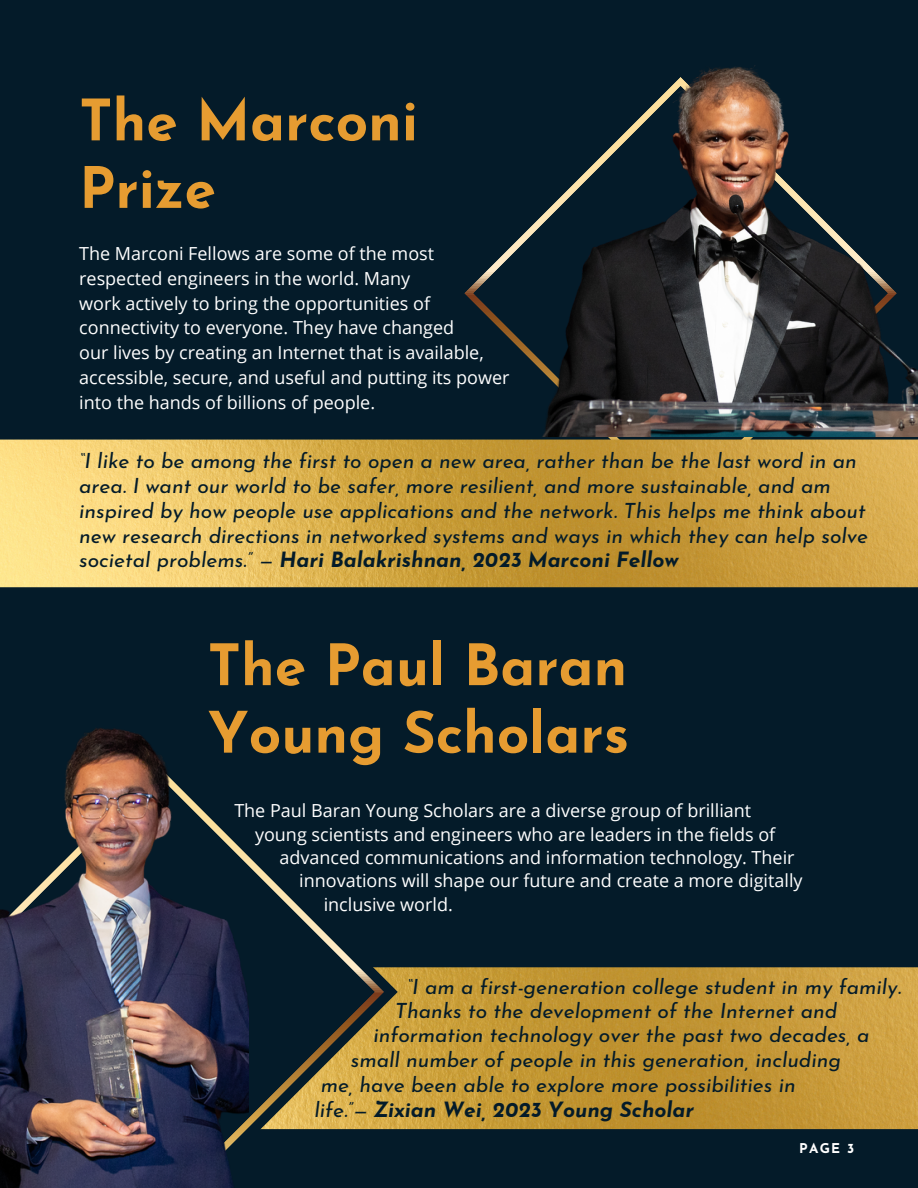
<style>
.page{position:relative;width:918px;height:1188px;background:#041b29}
.page>*{position:absolute;margin:0;border:0;box-sizing:border-box;transform-origin:0 0}
.t1{font:700 56.85px/67.5px "Josefin Sans";color:#e69c31}
.t2{font:italic 21px/24.8px "Josefin Sans";color:#041b29}
.t3{font:18px/24.8px "Open Sans";color:#fff}
.t4{font:700 13.5px "Josefin Sans";color:#fff}
.s1{font-weight:700}
</style>
<div class="page">
<img style="left:397px;top:967px;width:521px;height:162px">
<svg style="left:384px;top:967px;width:13px;height:163px;background:#bf9b41"></svg>
<svg style="left:248px;top:856px;width:136px;height:274px"></svg>
<img style="left:0;top:728px;width:248px;height:460px">
<img style="left:464px;top:65px;width:454px;height:372px">
<img style="left:0;top:440px;width:918px;height:147px">
<h1 class="t1" style="left:79px;top:92px;width:340px">The Marconi<br>Prize</h1>
<h3 class="t3" style="left:79px;top:241px;width:432px">The Marconi Fellows are some of the most respected engineers in the world. Many<br>work actively to bring the opportunities of connectivity to everyone. They have changed<br>our lives by creating an Internet that is available, accessible, secure, and useful and putting its power into the hands of billions of people.</h3>
<p class="t2" style="left:79px;top:451px;width:790px">“I like to be among the first to open a new area, rather than be the last word in an area. I want our world to be safer, more resilient, and more sustainable, and am inspired by how people use applications and the network. This helps me think about new research directions in networked systems and ways in which they can help solve societal problems.” — <span class="s1">Hari Balakrishnan, 2023 Marconi Fellow</span></p>
<p class="t1" style="left:208px;top:637px;width:423px">The Paul Baran<br>Young Scholars</p>
<p class="t3" style="left:234px;top:798px;width:518px">The Paul Baran Young Scholars are a diverse group of brilliant</p>
<h3 class="t3" style="left:255px;top:821px;width:522px">young scientists and engineers who are leaders in the fields of</h3>
<h3 class="t3" style="left:299px;top:868px;width:505px">innovations will shape our future and create a more digitally</h3>
<h3 class="t3" style="left:324px;top:891px;width:131px">inclusive world.</h3>
<h3 class="t3" style="left:280px;top:845px;width:517px">advanced communications and information technology. Their</h3>
<p class="t2" style="left:407px;top:976px;width:496px">“I am a first-generation college student in my family.</p>
<h3 class="t2" style="left:395px;top:1000px;width:444px">Thanks to the development of the Internet and</h3>
<h2 class="t2" style="left:374px;top:1025px;width:497px">information technology over the past two decades, a</h2>
<h2 class="t2" style="left:351px;top:1050px;width:492px">small number of people in this generation, including</h2>
<h2 class="t2" style="left:314px;top:1074px;width:483px;text-indent:6px">me, have been able to explore more possibilities in life.”— <span class="s1">Zixian Wei, 2023 Young Scholar</span></h2>
<h2 class="t4" style="left:799px;top:1143px;width:56px">PAGE 3</h2>
</div>
